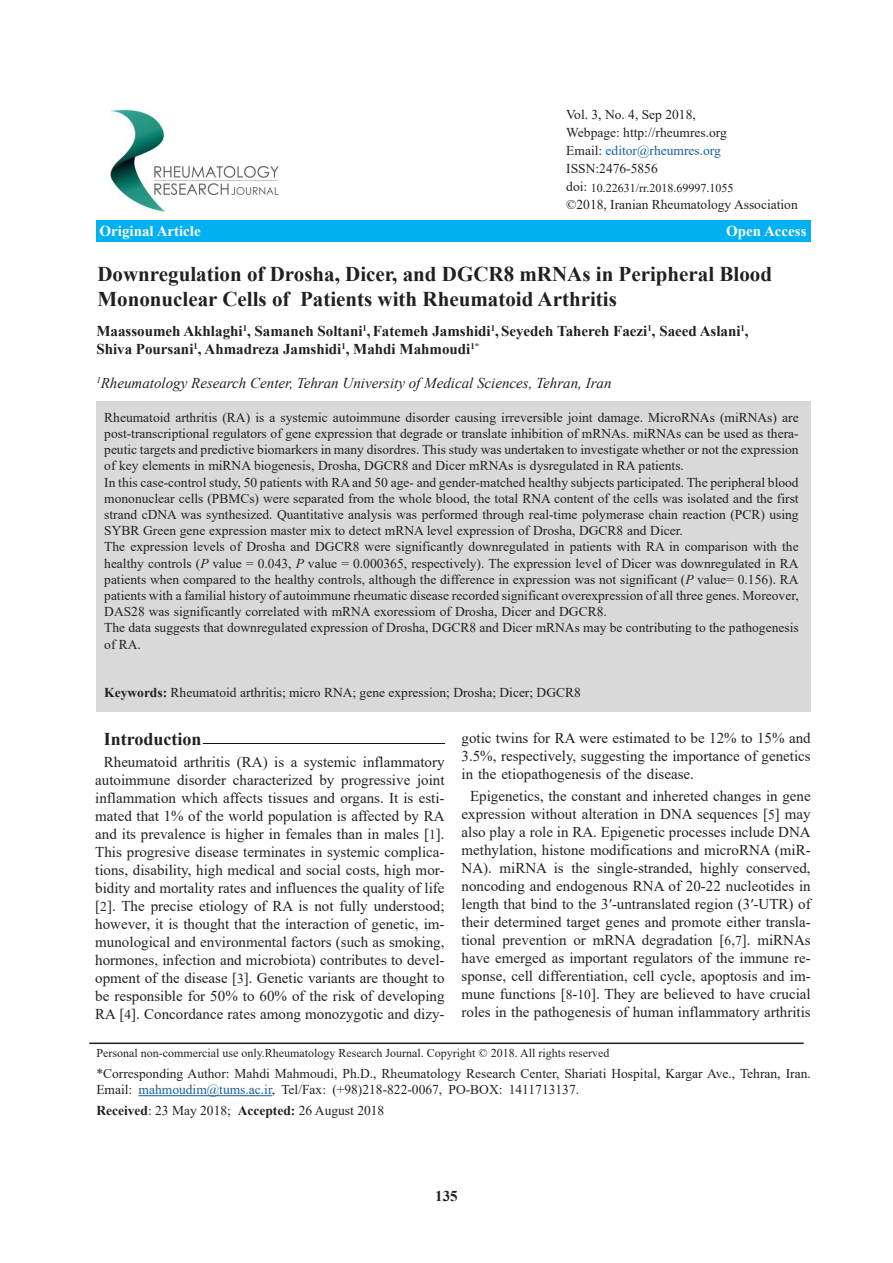
<style>
.page{position:relative;width:893px;height:1263px;background:#fff}
.page>*{position:absolute;margin:0;border:0;box-sizing:border-box;transform-origin:0 0}
.t1{font:700 21px/25.2px "Times New Roman";color:#231f20}
.Main_Text{font:700 18px "Times New Roman";color:#231f20}
.Main_Text-2{font:15px/18px "Times New Roman";color:#231f20;text-align:center}
.t2{font:700 15px/18px "Times New Roman";color:#231f20}
.t3{font:italic 15px "Times New Roman";color:#231f20}
.t4{font:700 15px "Times New Roman";color:#fff}
.Main_Text-3{font:13.5px/16.2px "Times New Roman";color:#231f20}
.t5{font:12px "Times New Roman";color:#231f20}
.s1{color:#175d9e}
.s2{font-style:italic}
.s3{font-weight:700}
.s4{font-size:13.5px}
</style>
<div class="page">
<div style="left:96px;top:220px;width:715px;height:21px;background:#00b0f0"></div>
<img style="left:110px;top:110px;width:169px;height:103px">
<hr style="left:139px;top:1095px;width:133px;height:1px;background:#175d9e">
<hr style="left:203px;top:743px;width:242px;height:1px;background:#210b0d">
<hr style="left:89px;top:1042px;width:715px;height:2px;background:#231f20">
<div style="left:96px;top:401px;width:714px;height:311px;background:#d9d9d9"></div>
<p class="Main_Text-3" style="left:566px;top:105px;width:233px;line-height:18px">Vol. 3, No. 4, Sep 2018,<br>Webpage: http://rheumres.org<br>Email: <span class="s1">editor@rheumres.org<br></span>ISSN:2476-5856<br>doi:<br>©2018, Iranian Rheumatology Association</p>
<p class="t5" style="left:591px;top:180px;width:144px">10.22631/rr.2018.69997.1055</p>
<p class="t4" style="left:100px;top:220px;width:103px">Original Article</p>
<p class="t4" style="left:726px;top:220px;width:82px">Open Access</p>
<p class="t1" style="left:97px;top:261px;width:676px">Downregulation of Drosha, Dicer, and DGCR8 mRNAs in Peripheral Blood<br>Mononuclear Cells of Patients with Rheumatoid Arthritis</p>
<p class="t2" style="left:96px;top:322px;width:654px">Maassoumeh Akhlaghi<sup>1</sup>, Samaneh Soltani<sup>1</sup>,Fatemeh Jamshidi<sup>1</sup>, Seyedeh Tahereh Faezi<sup>1</sup>, Saeed Aslani<sup>1</sup>,<br>Shiva Poursani<sup>1</sup>, Ahmadreza Jamshidi<sup>1</sup>, Mahdi Mahmoudi<sup>1*</sup></p>
<p class="t3" style="left:96px;top:373px;width:517px"><sup>1</sup>Rheumatology Research Center, Tehran University of Medical Sciences, Tehran, Iran</p>
<p class="Main_Text-3" style="left:104px;top:409px;width:696px;text-align:justify">Rheumatoid arthritis (RA) is a systemic autoimmune disorder causing irreversible joint damage. MicroRNAs (miRNAs) are post-transcriptional regulators of gene expression that degrade or translate inhibition of mRNAs. miRNAs can be used as thera&shy;peutic targets and predictive biomarkers in many disordres. This study was undertaken to investigate whether or not the expression of key elements in miRNA biogenesis, Drosha, DGCR8 and Dicer mRNAs is dysregulated in RA patients.</p>
<p class="Main_Text-3" style="left:104px;top:474px;width:696px;text-align:justify">In this case-control study, 50 patients with RA and 50 age- and gender-matched healthy subjects participated. The peripheral blood mononuclear cells (PBMCs) were separated from the whole blood, the total RNA content of the cells was isolated and the first strand cDNA was synthesized. Quantitative analysis was performed through real-time polymerase chain reaction (PCR) using SYBR Green gene expression master mix to detect mRNA level expression of Drosha, DGCR8 and Dicer.</p>
<p class="Main_Text-3" style="left:104px;top:538px;width:696px;text-align:justify">The expression levels of Drosha and DGCR8 were significantly downregulated in patients with RA in comparison with the healthy controls (<span class="s2">P</span> value = 0.043, <span class="s2">P</span> value = 0.000365, respectively). The expression level of Dicer was downregulated in RA patients when compared to the healthy controls, although the difference in expression was not significant (<span class="s2">P</span> value= 0.156). RA patients with a familial history of autoimmune rheumatic disease recorded significant overexpression of all three genes. Moreover, DAS28 was significantly correlated with mRNA exoressiom of Drosha, Dicer and DGCR8.</p>
<p class="Main_Text-3" style="left:104px;top:619px;width:696px">The data suggests that downregulated expression of Drosha, DGCR8 and Dicer mRNAs may be contributing to the pathogenesis of RA.</p>
<p class="Main_Text-3" style="left:104px;top:684px;width:478px"><span class="s3">Keywords:</span> Rheumatoid arthritis; micro RNA; gene expression; Drosha; Dicer; DGCR8</p>
<p class="Main_Text" style="left:104px;top:725px;width:99px">Introduction</p>
<p class="Main_Text-2" style="left:95px;top:752px;width:351px">Rheumatoid arthritis (RA) is a systemic inflammatory autoimmune disorder characterized by progressive joint inflammation which affects tissues and organs. It is esti&shy;mated that 1% of the world population is affected by RA and its prevalence is higher in females than in males [<span class="s4">1</span>].<br>This progresive disease terminates in systemic complica&shy;tions, disability, high medical and social costs, high mor&shy;bidity and mortality rates and influences the quality of life [<span class="s4">2</span>]. The precise etiology of RA is not fully understood; however, it is thought that the interaction of genetic, im&shy;munological and environmental factors (such as smoking, hormones, infection and microbiota) contributes to devel&shy;opment of the disease [<span class="s4">3</span>]. Genetic variants are thought to be responsible for 50% to 60% of the risk of developing RA [<span class="s4">4</span>]. Concordance rates among monozygotic and dizy-</p>
<p class="Main_Text-2" style="left:461px;top:728px;width:351px;text-align:justify">gotic twins for RA were estimated to be 12% to 15% and 3.5%, respectively, suggesting the importance of genetics in the etiopathogenesis of the disease.</p>
<p class="Main_Text-2" style="left:461px;top:786px;width:351px">Epigenetics, the constant and inhereted changes in gene expression without alteration in DNA sequences [<span class="s4">5</span>] may also play a role in RA. Epigenetic processes include DNA methylation, histone modifications and microRNA (miR-NA). miRNA is the single-stranded, highly conserved, noncoding and endogenous RNA of 20-22 nucleotides in length that bind to the 3′-untranslated region (3′-UTR) of their determined target genes and promote either transla&shy;tional prevention or mRNA degradation [<span class="s4">6</span>,<span class="s4">7</span>]. miRNAs have emerged as important regulators of the immune re&shy;sponse, cell differentiation, cell cycle, apoptosis and im&shy;mune functions [<span class="s4">8</span>-<span class="s4">10</span>]. They are believed to have crucial roles in the pathogenesis of human inflammatory arthritis</p>
<p class="t5" style="left:96px;top:1044px;width:514px">Personal non-commercial use only.Rheumatology Research Journal. Copyright © 2018. All rights reserved</p>
<p class="Main_Text-3" style="left:96px;top:1065px;width:716px">*Corresponding Author: Mahdi Mahmoudi, Ph.D., Rheumatology Research Center, Shariati Hospital, Kargar Ave., Tehran, Iran.<br>Email: <span class="s1">mahmoudim@tums.ac.ir</span>, Tel/Fax: (+98)218-822-0067, PO-BOX: 1411713137.</p>
<p class="Main_Text-3" style="left:96px;top:1102px;width:289px"><span class="s3">Received</span>: 23 May 2018; <span class="s3">Accepted:</span> 26 August 2018</p>
<p class="t2" style="left:435px;top:1187px;width:24px">135</p>
</div>
